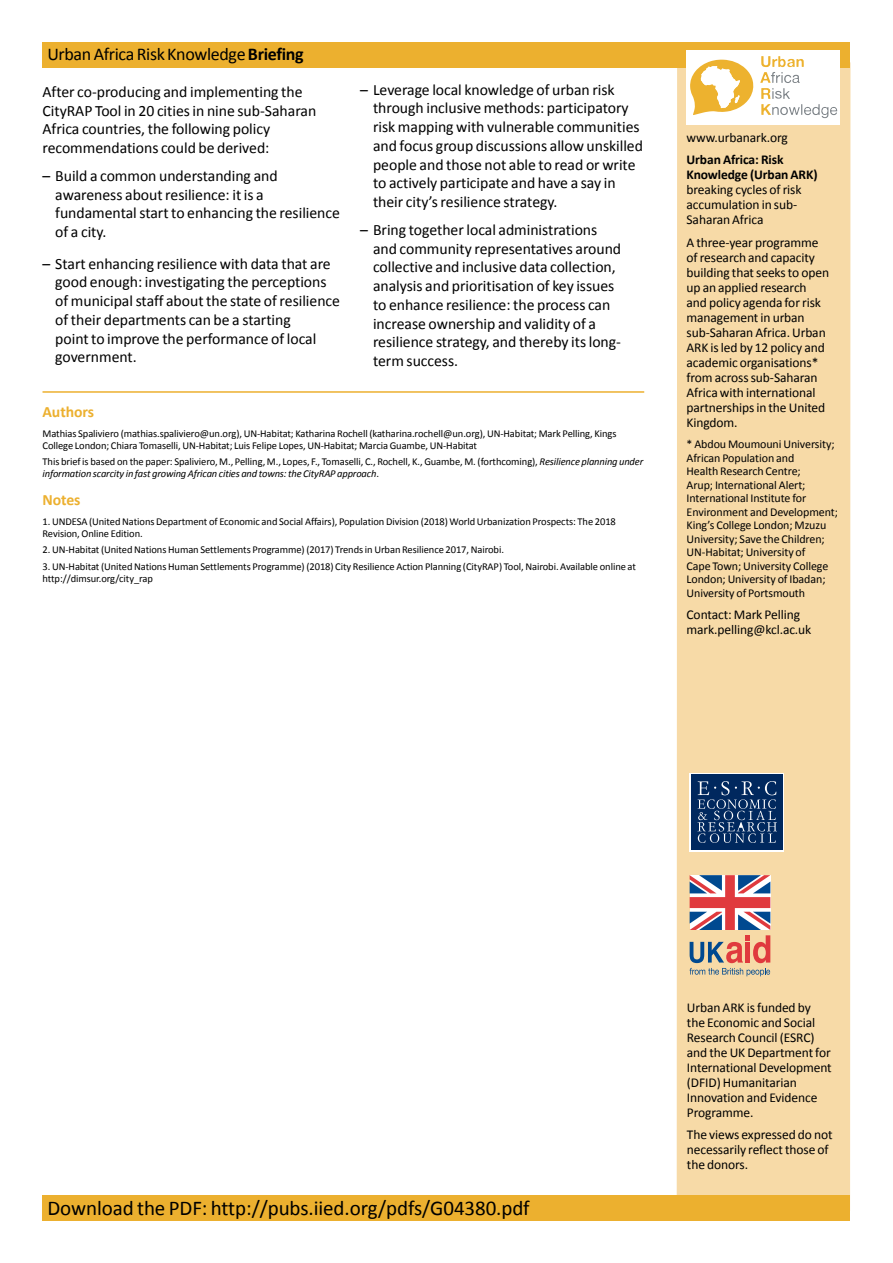
<style>
.page{position:relative;width:893px;height:1263px;background:#fff}
.page>*{position:absolute;margin:0;border:0;box-sizing:border-box;transform-origin:0 0}
.t1{font:21px "Calibri";letter-spacing:-.005em;color:#000}
.t2{font:18px "Calibri";letter-spacing:-.02em;color:#000}
.t3{font:15.75px/18.8px "Calibri";color:#000}
.t4{font:700 15.75px "Calibri";letter-spacing:-.005em;color:#ecb02f}
.t5{font:13.5px/15px "Calibri";letter-spacing:-.01em;color:#000}
.t6{font:700 13.5px/15px "Calibri";letter-spacing:-.01em;color:#000}
.t7{font:12px/13.5px "Calibri";letter-spacing:-.005em;color:#000}
.t8{font:10.5px/12px "Calibri";letter-spacing:-.005em;color:#000}
.s1{font-weight:700}
.s2{font-style:italic}
</style>
<div class="page">
<div style="left:677px;top:62px;width:173px;height:1149px;background:#f7daa7"></div>
<div style="left:43px;top:43px;width:807px;height:25px;background:#ecb02f"></div>
<div style="left:43px;top:1195px;width:807px;height:25px;background:#ecb02f"></div>
<hr style="left:43px;top:391px;width:601px;height:2px;background:#ecb02f">
<svg style="left:690px;top:875px;width:80px;height:101px"></svg>
<div style="left:690px;top:773px;width:94px;height:78px;background:#00285e"></div>
<svg style="left:697px;top:781px;width:80px;height:62px"></svg>
<div style="left:686px;top:50px;width:154px;height:75px;background:#fff"></div>
<svg style="left:690px;top:60px;width:64px;height:55px"></svg>
<svg style="left:760px;top:56px;width:77px;height:62px"></svg>
<p class="t2" style="left:47px;top:43px;width:258px">Urban Africa RiskKnowledge <span class="s1">Briefing</span></p>
<p class="t3" style="left:43px;top:82px;width:275px">After co-producing and implementing the CityRAP Tool in 20 cities in nine sub-Saharan Africa countries, the following policy recommendations could be derived:</p>
<p class="t3" style="left:55px;top:165px;width:286px;text-indent:-13px">– Build a common understanding and awareness about resilience: it is a fundamental start to enhancing the resilience of a city.</p>
<p class="t3" style="left:55px;top:253px;width:286px;text-indent:-13px">– Start enhancing resilience with data that are good enough: investigating the perceptions of municipal staff about the state of resilience of their departments can be a starting<br>point to improve the performance of local government.</p>
<p class="t3" style="left:373px;top:79px;width:271px;text-indent:-13px">– Leverage local knowledge of urban risk through inclusive methods: participatory risk mapping with vulnerable communities and focus group discussions allow unskilled people and those not able to read or write to actively participate and have a say in their city’s resilience strategy.</p>
<p class="t3" style="left:373px;top:220px;width:250px;text-indent:-13px">– Bring together local administrations and community representatives around collective and inclusive data collection, analysis and prioritisation of key issues to enhance resilience: the process can increase ownership and validity of a resilience strategy, and thereby its long&shy;term success.</p>
<p class="t4" style="left:43px;top:401px;width:53px">Authors</p>
<p class="t8" style="left:43px;top:427px;width:576px">Mathias Spaliviero (mathias.spaliviero@un.org), UN-Habitat; Katharina Rochell (katharina.rochell@un.org), UN-Habitat; Mark Pelling, Kings<br>College London; Chiara Tomaselli, UN-Habitat; Luis Felipe Lopes, UN-Habitat; Marcia Guambe, UN-Habitat</p>
<p class="t8" style="left:43px;top:455px;width:602px">This brief is based on the paper: Spaliviero, M., Pelling, M., Lopes, F., Tomaselli, C., Rochell, K., Guambe, M. (forthcoming), <span class="s2">Resilience planning under information scarcity in fast growing African cities and towns: the CityRAP approach</span>.</p>
<p class="t4" style="left:43px;top:489px;width:40px">Notes</p>
<p class="t8" style="left:43px;top:515px;width:575px">1. UNDESA (United Nations Department of Economic and Social Affairs), Population Division (2018) World Urbanization Prospects: The 2018<br>Revision, Online Edition.</p>
<p class="t8" style="left:43px;top:543px;width:463px">2. UN-Habitat (United Nations Human Settlements Programme) (2017) Trends in Urban Resilience 2017, Nairobi.</p>
<p class="t8" style="left:43px;top:560px;width:595px">3. UN-Habitat (United Nations Human Settlements Programme) (2018) City Resilience Action Planning (CityRAP) Tool, Nairobi. Available online at http://dimsur.org/city_rap</p>
<p class="t5" style="left:686px;top:129px;width:103px">www.urbanark.org</p>
<p class="t6" style="left:686px;top:152px;width:133px">Urban Africa: Risk<br>Knowledge (Urban ARK)</p>
<p class="t5" style="left:686px;top:182px;width:117px">breaking cycles of risk accumulation in sub-<br>Saharan Africa</p>
<p class="t5" style="left:686px;top:234px;width:144px">A three-year programme of research and capacity building that seeks to open up an applied research and policy agenda for risk management in urban sub-Saharan Africa. Urban<br>ARK is led by 12 policy and academic organisations* from across sub-Saharan<br>Africa with international partnerships in the United<br>Kingdom.</p>
<p class="t7" style="left:686px;top:437px;width:153px">* Abdou Moumouni University;<br>African Population and<br>Health Research Centre;<br>Arup; International Alert;<br>International Institute for<br>Environment and Development;<br>King’s College London; Mzuzu<br>University; Save the Children;<br>UN-Habitat; University of<br>Cape Town; University College<br>London; University of Ibadan;<br>University of Portsmouth</p>
<p class="t5" style="left:686px;top:606px;width:126px">Contact: Mark Pelling mark.pelling@kcl.ac.uk</p>
<h1 class="t1" style="left:47px;top:1195px;width:484px">Download the PDF: http://pubs.iied.org/pdfs/G04380.pdf</h1>
<p class="t5" style="left:687px;top:999px;width:146px">Urban ARK is funded by the Economic and Social<br>Research Council (ESRC) and the UK Department for<br>International Development (DFID) Humanitarian<br>Innovation and Evidence<br>Programme.</p>
<p class="t5" style="left:687px;top:1126px;width:147px">The views expressed do not necessarily reflect those of the donors.</p>
</div>
